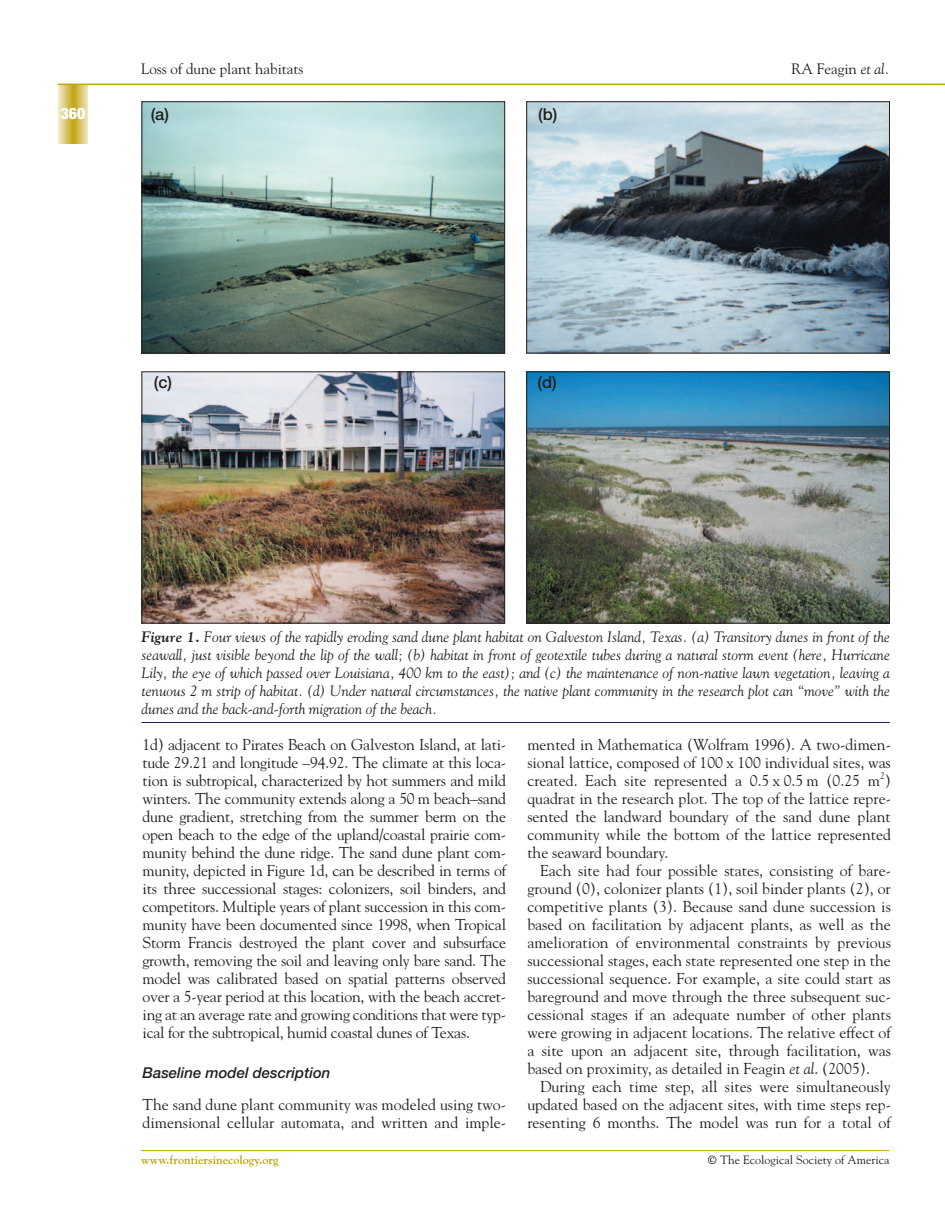
<style>
.page{position:relative;width:945px;height:1217px;background:#fff}
.page>*{position:absolute;margin:0;border:0;box-sizing:border-box;transform-origin:0 0}
.t1{font:500 16.5px "Helvetica Neue";color:#231f20}
.t2{font:15.75px/18px "Goudy";color:#231f20;text-align:justify}
.t3{font:900 condensed 15.75px "Helvetica Neue";color:#fff}
.t4{font:italic 15px/18px "Goudy";color:#231f20;text-align:justify}
.t5{font:15px "Goudy";color:#231f20}
.t6{font:italic 500 15px "Helvetica Neue";color:#231f20}
.t7{font:12px "Goudy";color:#231f20}
.t8{font:700 12px "Goudy";color:#bea502}
.t9{font:9.45px "Goudy";color:#231f20}
.s1{font-style:italic}
.s2{font-weight:700}
.s3{font-size:15.75px}
</style>
<div class="page">
<svg style="left:932px;top:84px;width:13px;height:1px"></svg>
<svg style="left:58px;top:85px;width:30px;height:59px;background:#d9c66e"></svg>
<hr style="left:58px;top:84px;width:874px;height:1px;background:#bea502">
<hr style="left:141px;top:1150px;width:748px;height:1px;background:#bea502">
<img style="left:144px;top:103px;width:359px;height:248px">
<div style="left:142px;top:101px;width:363px;height:252px;border:1px solid #231f20"></div>
<img style="left:528px;top:103px;width:360px;height:248px">
<div style="left:526px;top:101px;width:364px;height:252px;border:1px solid #231f20"></div>
<img style="left:144px;top:373px;width:359px;height:248px">
<div style="left:142px;top:371px;width:363px;height:252px;border:1px solid #231f20"></div>
<img style="left:528px;top:373px;width:360px;height:248px">
<div style="left:526px;top:371px;width:364px;height:252px;border:1px solid #231f20"></div>
<hr style="left:142px;top:722px;width:748px;height:1px;background:#29135d">
<p class="t3" style="left:61px;top:108px;width:26px">360</p>
<p class="t5" style="left:141px;top:62px;width:164px">Loss of dune plant habitats</p>
<p class="t5" style="left:792px;top:62px;width:99px">RA Feagin <span class="s1">et al.</span></p>
<p class="t1" style="left:151px;top:108px;width:20px">(a)</p>
<p class="t1" style="left:538px;top:108px;width:21px">(b)</p>
<p class="t1" style="left:154px;top:376px;width:20px">(c)</p>
<p class="t1" style="left:538px;top:376px;width:21px">(d)</p>
<p class="t4" style="left:142px;top:628px;width:750px"><span class="s2">Figure 1.</span> Four views of the rapidly eroding sand dune plant habitat on Galveston Island, Texas. (a) Transitory dunes in front of the seawall, just visible beyond the lip of the wall; (b) habitat in front of geotextile tubes during a natural storm event (here, Hurricane Lily, the eye of which passed over Louisiana, 400 km to the east); and (c) the maintenance of non-native lawn vegetation, leaving a tenuous 2 m strip of habitat. (d) Under natural circumstances, the native plant community in the research plot can “move” with the dunes and the back-and-forth migration of the beach.</p>
<p class="t2" style="left:143px;top:736px;width:365px">1d) adjacent to Pirates Beach on Galveston Island, at lati&shy;tude 29.21 and longitude –94.92. The climate at this loca&shy;tion is subtropical, characterized by hot summers and mild winters. The community extends along a 50 m beach–sand dune gradient, stretching from the summer berm on the open beach to the edge of the upland/coastal prairie com&shy;munity behind the dune ridge. The sand dune plant com&shy;munity, depicted in Figure 1d, can be described in terms of its three successional stages: colonizers, soil binders, and competitors. Multiple years of plant succession in this com&shy;munity have been documented since 1998, when Tropical Storm Francis destroyed the plant cover and subsurface growth, removing the soil and leaving only bare sand. The model was calibrated based on spatial patterns observed over a 5-year period at this location, with the beach accret&shy;ing at an average rate and growing conditions that were typ&shy;ical for the subtropical, humid coastal dunes of Texas.</p>
<p class="t6" style="left:143px;top:1067px;width:189px">Baseline model description</p>
<p class="t2" style="left:143px;top:1096px;width:365px">The sand dune plant community was modeled using two&shy;dimensional cellular automata, and written and imple-</p>
<p class="t2" style="left:527px;top:736px;width:365px">mented in Mathematica (Wolfram 1996). A two-dimen&shy;sional lattice, composed of 100 x 100 individual sites, was created. Each site represented a 0.5 x 0.5 m (0.25 m</p>
<p class="t9" style="left:880px;top:771px;width:12px">2<span class="s3">)</span></p>
<p class="t2" style="left:527px;top:790px;width:365px">quadrat in the research plot. The top of the lattice repre&shy;sented the landward boundary of the sand dune plant community while the bottom of the lattice represented the seaward boundary.</p>
<p class="t2" style="left:527px;top:862px;width:365px;text-indent:13px">Each site had four possible states, consisting of bare&shy;ground (0), colonizer plants (1), soil binder plants (2), or competitive plants (3). Because sand dune succession is based on facilitation by adjacent plants, as well as the amelioration of environmental constraints by previous successional stages, each state represented one step in the successional sequence. For example, a site could start as bareground and move through the three subsequent suc&shy;cessional stages if an adequate number of other plants were growing in adjacent locations. The relative effect of a site upon an adjacent site, through facilitation, was based on proximity, as detailed in Feagin <span class="s1">et al</span>. (2005).</p>
<p class="t2" style="left:527px;top:1078px;width:365px;text-indent:13px">During each time step, all sites were simultaneously updated based on the adjacent sites, with time steps rep&shy;resenting 6 months. The model was run for a total of</p>
<p class="t8" style="left:141px;top:1155px;width:139px">www.frontiersinecology.org</p>
<p class="t7" style="left:708px;top:1155px;width:183px"><span class="s2">©</span> The Ecological Society of America</p>
</div>
